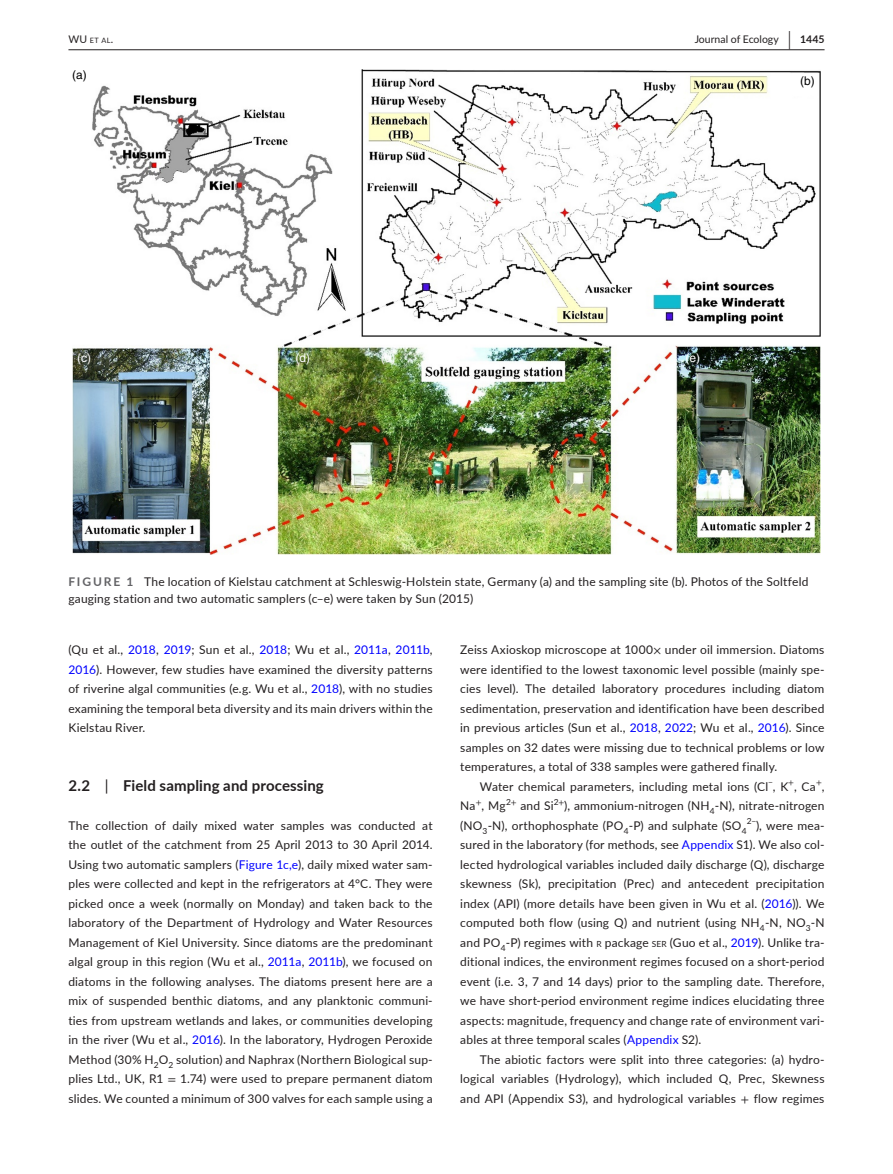
<style>
.page{position:relative;width:893px;height:1174px;background:#fff}
.page>*{position:absolute;margin:0;border:0;box-sizing:border-box;transform-origin:0 0}
.t1{font:700 15px "Lato";letter-spacing:.005em;color:#231f20}
.t2{font:12px/19.5px "Lato";letter-spacing:.015em;color:#231f20;text-align:justify}
.t3{font:12px "Helvetica";color:#fff}
.t4{font:12px "Helvetica";color:#000}
.t5{font:10.5px "Lato";color:#231f20}
.t6{font:8.4px "Lato";color:#231f20}
.t7{font:8.4px "STIX";color:#231f20}
.t8{font:7.35px "Lato";color:#231f20}
.s1{font-size:10.5px}
.s2{font-weight:700;font-size:19.5px}
.s3{font-weight:700}
.s4{font-weight:700;color:#636366}
.s5{color:#00f}
.s6{font-weight:400}
.s7{font-family:"STIX"}
.s8{font-size:8.4px}
</style>
<div class="page">
<hr style="left:68px;top:49px;width:756px;height:1px;background:#231f20">
<img style="left:72px;top:69px;width:749px;height:485px">
<p class="t8" style="left:68px;top:35px;width:46px"><span class="s1">WU</span> ET AL<span class="s1">.</span></p>
<p class="t5" style="left:695px;top:31px;width:131px">Journal of Ecology <span class="s2">|</span> <span class="s3">1445</span></p>
<p class="t4" style="left:72px;top:68px;width:16px">(a)</p>
<p class="t4" style="left:800px;top:74px;width:16px">(b)</p>
<p class="t3" style="left:77px;top:351px;width:15px">(c)</p>
<p class="t3" style="left:295px;top:351px;width:16px">(d)</p>
<p class="t3" style="left:381px;top:351px;width:16px">(d)</p>
<p class="t3" style="left:685px;top:351px;width:16px">(e)</p>
<p class="t2" style="left:68px;top:573px;width:741px;line-height:16.5px"><span class="s4">FIGURE 1</span> The location of Kielstau catchment at Schleswig-Holstein state, Germany (a) and the sampling site (b). Photos of the Soltfeld gauging station and two automatic samplers (c–e) were taken by Sun (2015)</p>
<p class="t2" style="left:68px;top:639px;width:366px">(Qu et al., <span class="s5">2018</span>, <span class="s5">2019</span>; Sun et al., <span class="s5">2018</span>; Wu et al., <span class="s5">2011a</span>, <span class="s5">2011b</span>, <span class="s5">2016</span>). However, few studies have examined the diversity patterns of riverine algal communities (e.g. Wu et al., <span class="s5">2018</span>), with no studies examining the temporal beta diversity and its main drivers within the Kielstau River.</p>
<p class="t1" style="left:68px;top:774px;width:257px">2.2 <span class="s6">|</span> Field sampling and processing</p>
<p class="t2" style="left:68px;top:815px;width:366px">The collection of daily mixed water samples was conducted at the outlet of the catchment from 25 April 2013 to 30 April 2014.<br>Using two automatic samplers (<span class="s5">Figure 1c,e</span>), daily mixed water sam&shy;ples were collected and kept in the refrigerators at 4°C. They were picked once a week (normally on Monday) and taken back to the laboratory of the Department of Hydrology and Water Resources Management of Kiel University. Since diatoms are the predominant algal group in this region (Wu et al., <span class="s5">2011a</span>, <span class="s5">2011b</span>), we focused on diatoms in the following analyses. The diatoms present here are a mix of suspended benthic diatoms, and any planktonic communi&shy;ties from upstream wetlands and lakes, or communities developing in the river (Wu et al., <span class="s5">2016</span>). In the laboratory, Hydrogen Peroxide Method (30% H<sub>2</sub>O<sub>2</sub> solution) and Naphrax (Northern Biological sup&shy;plies Ltd., UK, R1 <span class="s7">=</span> 1.74) were used to prepare permanent diatom slides. We counted a minimum of 300 valves for each sample using a</p>
<p class="t2" style="left:460px;top:639px;width:366px">Zeiss Axioskop microscope at 1000<span class="s7">×</span> under oil immersion. Diatoms</p>
<p class="t2" style="left:460px;top:659px;width:366px">were identified to the lowest taxonomic level possible (mainly spe-</p>
<p class="t2" style="left:460px;top:678px;width:366px">cies level). The detailed laboratory procedures including diatom</p>
<p class="t2" style="left:460px;top:698px;width:366px">sedimentation, preservation and identification have been described</p>
<p class="t2" style="left:460px;top:717px;width:366px">in previous articles (Sun et al., <span class="s5">2018</span>, <span class="s5">2022</span>; Wu et al., <span class="s5">2016</span>). Since</p>
<p class="t2" style="left:460px;top:737px;width:366px">samples on 32 dates were missing due to technical problems or low</p>
<p class="t2" style="left:460px;top:756px;width:318px">temperatures, a total of 338 samples were gathered finally.</p>
<p class="t2" style="left:480px;top:776px;width:310px">Water chemical parameters, including metal ions (Cl , K</p>
<p class="t6" style="left:768px;top:776px;width:6px">−</p>
<p class="t7" style="left:788px;top:777px;width:7px">+</p>
<p class="t2" style="left:794px;top:776px;width:23px">, Ca</p>
<p class="t7" style="left:816px;top:777px;width:7px">+</p>
<p class="t2" style="left:822px;top:776px;width:4px">,</p>
<p class="t2" style="left:460px;top:795px;width:17px">Na</p>
<p class="t7" style="left:476px;top:796px;width:7px">+</p>
<p class="t2" style="left:481px;top:795px;width:26px">, Mg</p>
<p class="t6" style="left:506px;top:796px;width:12px">2<span class="s7">+</span></p>
<p class="t2" style="left:520px;top:795px;width:35px">and Si</p>
<p class="t6" style="left:554px;top:796px;width:12px">2<span class="s7">+</span></p>
<p class="t2" style="left:460px;top:795px;width:366px;text-indent:104px">), ammonium-nitrogen (NH<sub>4</sub>-N), nitrate-nitrogen (NO<sub>3</sub>-N), orthophosphate (PO<sub>4</sub>-P) and sulphate (SO<sub>4</sub><sup>2−</sup>), were mea&shy;sured in the laboratory (for methods, see <span class="s5">Appendix</span> S1). We also col&shy;lected hydrological variables included daily discharge (Q), discharge skewness (Sk), precipitation (Prec) and antecedent precipitation index (API) (more details have been given in Wu et al. (<span class="s5">2016</span>)). We computed both flow (using Q) and nutrient (using NH<sub>4</sub>-N, NO<sub>3</sub>-N and PO<sub>4</sub>-P) regimes with <span class="s8">R</span> package <span class="s8">SER</span> (Guo et al., <span class="s5">2019</span>). Unlike tra&shy;ditional indices, the environment regimes focused on a short-period event (i.e. 3, 7 and 14 days) prior to the sampling date. Therefore, we have short-period environment regime indices elucidating three aspects: magnitude, frequency and change rate of environment vari&shy;ables at three temporal scales (<span class="s5">Appendix</span> S2).</p>
<p class="t2" style="left:460px;top:1049px;width:366px;text-indent:20px">The abiotic factors were split into three categories: (a) hydro&shy;logical variables (Hydrology), which included Q, Prec, Skewness and API (Appendix S3), and hydrological variables <span class="s7">+</span> flow regimes</p>
</div>
